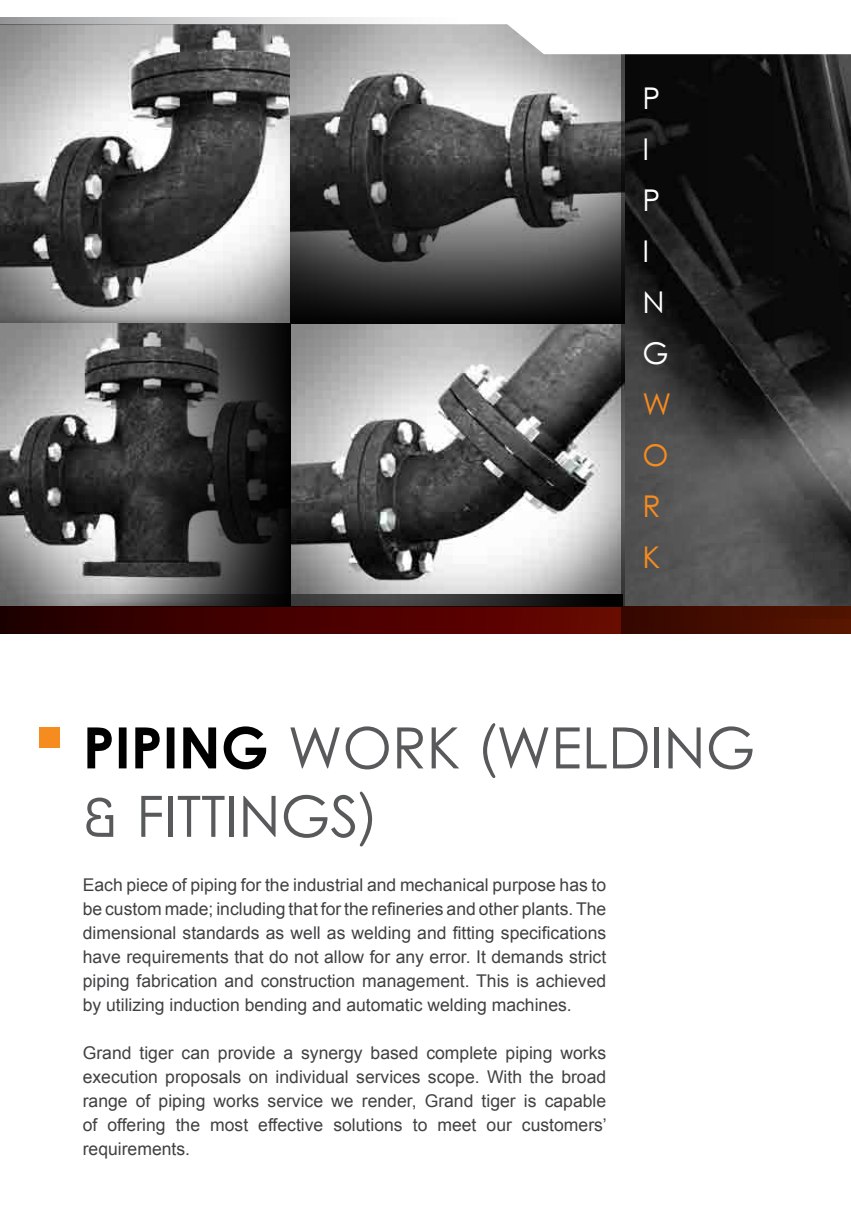
<style>
.page{position:relative;width:851px;height:1222px;background:#fff}
.page>*{position:absolute;margin:0;border:0;box-sizing:border-box;transform-origin:0 0}
.t1{font:57px/68.4px "Levenim";color:#58595b}
.t2{font:30px/51px "Levenim";color:#fff}
.t3{font:30px/51px "Levenim";color:#f68b1f}
.t4{font:17.55px/24px "Arial";color:#414042;text-align:justify}
.s1{font-weight:700;color:#fff}
</style>
<div class="page">
<img style="left:0;top:54px;width:290px;height:269px">
<img style="left:0;top:323px;width:93px;height:283px">
<img style="left:290px;top:54px;width:331px;height:72px">
<img style="left:290px;top:323px;width:331px;height:271px">
<svg style="left:0;top:606px;width:621px;height:28px;background:#450100"></svg>
<svg style="left:621px;top:54px;width:229px;height:580px;background:#2d2b2b"></svg>
<div style="left:742px;top:606px;width:108px;height:13px;background:#4c1100"></div>
<div style="left:40px;top:727px;width:20px;height:20px;background:#f68b1f"></div>
<svg style="left:0;top:24px;width:544px;height:30px;background:#a5a5a5"></svg>
<svg style="left:0;top:17px;width:374px;height:7px;background:#cacbcc"></svg>
<svg style="left:34px;top:594px;width:588px;height:12px;background:#3d3d3d"></svg>
<svg style="left:290px;top:126px;width:334px;height:197px;background:#393939"></svg>
<svg style="left:93px;top:323px;width:197px;height:283px;background:#3b3b3b"></svg>
<h2 class="t2" style="left:642px;top:75px;width:28px">P<br>I<br>P<br>I<br>N<br>G</h2>
<h2 class="t3" style="left:642px;top:381px;width:30px">W<br>O<br>R<br>K</h2>
<h1 class="t1" style="left:83px;top:718px;width:674px"><span class="s1">PIPING</span> WORK (WELDING &amp; FITTINGS)</h1>
<p class="t4" style="left:83px;top:873px;width:525px">Each piece of piping for the industrial and mechanical purpose has to be custom made; including that for the refineries and other plants. The dimensional standards as well as welding and fitting specifications have requirements that do not allow for any error. It demands strict piping fabrication and construction management. This is achieved by utilizing induction bending and automatic welding machines.</p>
<p class="t4" style="left:83px;top:1041px;width:525px">Grand tiger can provide a synergy based complete piping works execution proposals on individual services scope. With the broad range of piping works service we render, Grand tiger is capable of offering the most effective solutions to meet our customers’ requirements.</p>
</div>
